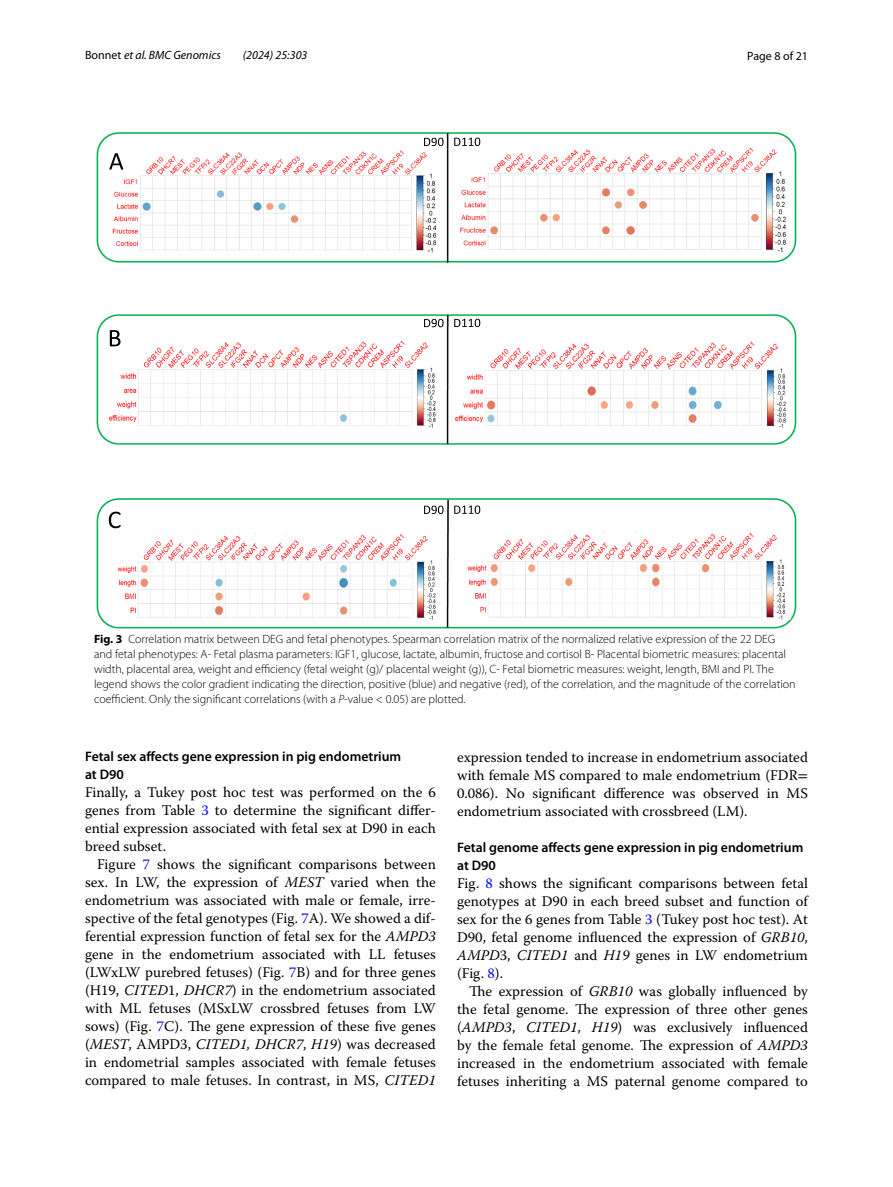
<style>
.page{position:relative;width:893px;height:1187px;background:#fff}
.page>*{position:absolute;margin:0;border:0;box-sizing:border-box;transform-origin:0 0}
.t1{font:14.7px/18px "Warnock Pro";color:#000;text-align:justify}
.t2{font:600 13.8px/18px "Myriad Pro";color:#000}
.t3{font:300 12px/15px "Myriad Pro";color:#000}
.t4{font:italic 12px "Myriad Pro";color:#000}
.t5{font:12px "Myriad Pro";color:#000}
.s1{font-style:normal}
.s2{font-weight:700}
.s3{font-style:italic}
.s4{color:#00f}
.s5{font-family:"STIX"}
</style>
<div class="page">
<img style="left:96px;top:133px;width:701px;height:495px">
<svg style="left:424px;top:505px;width:20px;height:9px"></svg>
<svg style="left:454px;top:505px;width:26px;height:9px"></svg>
<svg style="left:424px;top:319px;width:20px;height:8px"></svg>
<svg style="left:454px;top:319px;width:26px;height:8px"></svg>
<svg style="left:424px;top:138px;width:20px;height:8px"></svg>
<svg style="left:454px;top:138px;width:26px;height:8px"></svg>
<svg style="left:109px;top:153px;width:14px;height:16px"></svg>
<svg style="left:110px;top:330px;width:11px;height:16px"></svg>
<svg style="left:109px;top:511px;width:12px;height:17px"></svg>
<p class="t4" style="left:85px;top:48px;width:137px"><span class="s1">Bonnet</span> et al. BMC Genomics</p>
<p class="t4" style="left:243px;top:48px;width:66px">(2024) 25:303</p>
<p class="t5" style="left:747px;top:48px;width:62px">Page 8 of 21</p>
<p class="t3" style="left:94px;top:632px;width:703px"><span class="s2">Fig. 3</span> Correlation matrix between DEG and fetal phenotypes. Spearman correlation matrix of the normalized relative expression of the 22 DEG and fetal phenotypes: A- Fetal plasma parameters: IGF1, glucose, lactate, albumin, fructose and cortisol B- Placental biometric measures: placental width, placental area, weight and efficiency (fetal weight (g)/ placental weight (g)), C- Fetal biometric measures: weight, length, BMI and PI. The legend shows the color gradient indicating the direction, positive (blue) and negative (red), of the correlation, and the magnitude of the correlation coefficient. Only the significant correlations (with a <span class="s3">P</span>-value &lt; 0.05) are plotted.</p>
<p class="t2" style="left:85px;top:747px;width:318px">Fetal sex affects gene expression in pig endometrium at D90</p>
<p class="t1" style="left:85px;top:783px;width:352px">Finally, a Tukey post hoc test was performed on the 6 genes from Table <span class="s4">3</span> to determine the significant differ&shy;ential expression associated with fetal sex at D90 in each breed subset.</p>
<p class="t1" style="left:85px;top:855px;width:352px;text-indent:12px">Figure <span class="s4">7</span> shows the significant comparisons between sex. In LW, the expression of <span class="s3">MEST</span> varied when the endometrium was associated with male or female, irre&shy;spective of the fetal genotypes (Fig. <span class="s4">7</span>A). We showed a dif&shy;ferential expression function of fetal sex for the <span class="s3">AMPD3 </span>gene in the endometrium associated with LL fetuses (LWxLW purebred fetuses) (Fig. <span class="s4">7</span>B) and for three genes (H19, <span class="s3">CITED</span>1, <span class="s3">DHCR7</span>) in the endometrium associated with ML fetuses (MSxLW crossbred fetuses from LW sows) (Fig. <span class="s4">7</span>C). The gene expression of these five genes (<span class="s3">MEST</span>, AMPD3, <span class="s3">CITED1, DHCR7</span>, <span class="s3">H19</span>) was decreased in endometrial samples associated with female fetuses compared to male fetuses. In contrast, in MS, <span class="s3">CITED1</span></p>
<p class="t1" style="left:457px;top:747px;width:352px">expression tended to increase in endometrium associated with female MS compared to male endometrium (FDR<span class="s5">= </span>0.086). No significant difference was observed in MS endometrium associated with crossbreed (LM).</p>
<p class="t2" style="left:457px;top:837px;width:348px">Fetal genome affects gene expression in pig endometrium at D90</p>
<p class="t1" style="left:457px;top:873px;width:352px">Fig. <span class="s4">8</span> shows the significant comparisons between fetal genotypes at D90 in each breed subset and function of sex for the 6 genes from Table <span class="s4">3</span> (Tukey post hoc test). At D90, fetal genome influenced the expression of <span class="s3">GRB10</span>, <span class="s3">AMPD</span>3, <span class="s3">CITED1</span> and <span class="s3">H19</span> genes in LW endometrium (Fig. <span class="s4">8</span>).</p>
<p class="t1" style="left:457px;top:981px;width:352px;text-indent:12px">The expression of <span class="s3">GRB10</span> was globally influenced by the fetal genome. The expression of three other genes (<span class="s3">AMPD3</span>, <span class="s3">CITED1</span>, <span class="s3">H19</span>) was exclusively influenced by the female fetal genome. The expression of <span class="s3">AMPD3 </span>increased in the endometrium associated with female fetuses inheriting a MS paternal genome compared to</p>
</div>
